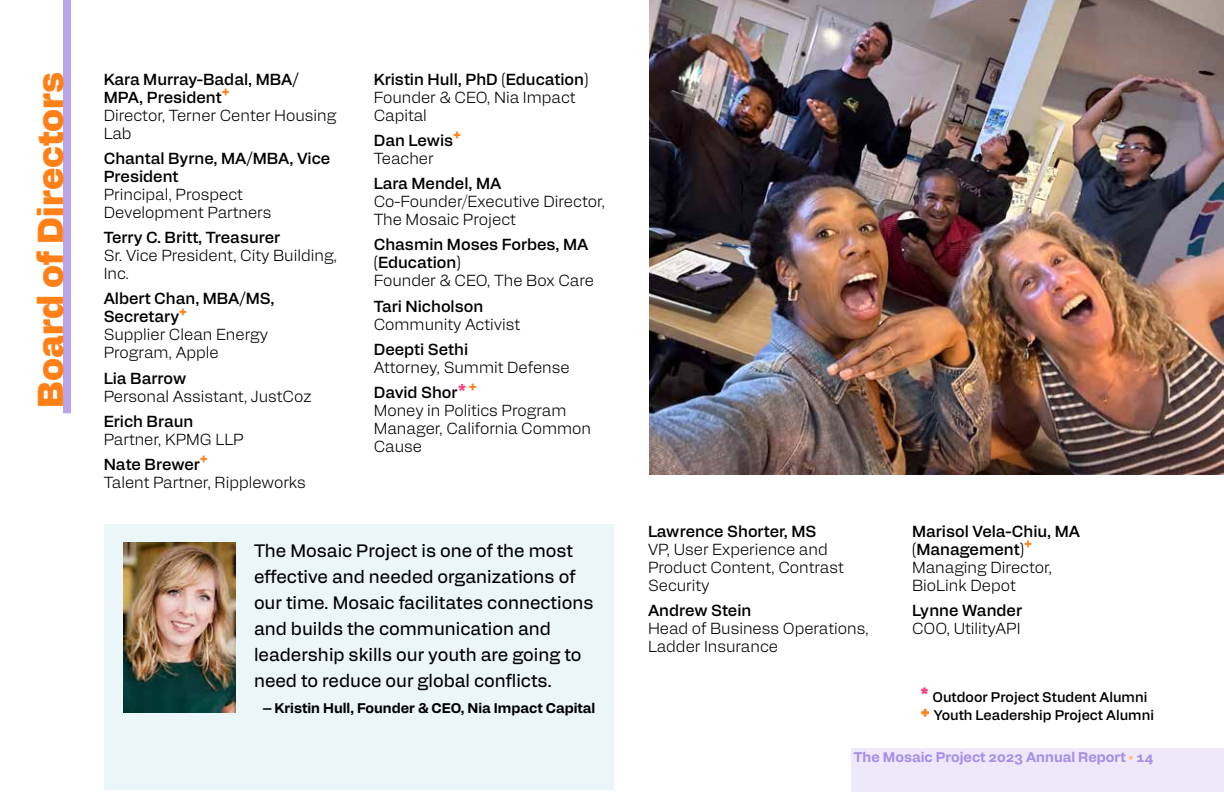
<style>
.page{position:relative;width:1224px;height:792px;background:#fff}
.page>*{position:absolute;margin:0;border:0;box-sizing:border-box;transform-origin:0 0}
.t1{font:900 36px "Alfabet";color:#ff8017}
.t2{font:18px/26px "Alfabet";color:#000}
.t3{font:300 16px/18px "Alfabet";color:#000}
.t4{font:500 16px/18px "Alfabet";color:#000}
.t5{font:500 14px/18px "Alfabet";color:#000}
.t6{font:700 14px "Alfabet";color:#000}
.t7{font:700 14px "Alfabet";color:#a88ee6}
.s1{font-weight:300}
.s2{font-weight:500}
.s3{font-weight:900;font-size:20px;color:#ff4081}
.s4{font-family:"Intro";font-weight:900;font-size:20px;color:#ff4081}
.s5{font-family:"Intro";font-weight:900;font-size:20px;color:#ff8017}
.s6{font-weight:900;font-size:12px;color:#ffbf8b}
</style>
<div class="page">
<div style="left:851px;top:749px;width:373px;height:43px;background:#eee8fa"></div>
<div style="left:63px;top:0;width:8px;height:413px;background:#baa4eb"></div>
<img style="left:649px;top:0;width:575px;height:475px">
<div style="left:104px;top:524px;width:509px;height:266px;background:#eaf6f8"></div>
<img style="left:124px;top:542px;width:112px;height:170px">
<h1 class="t1" style="left:24px;top:408px;width:338px;rotate:-90deg">Board of Directors</h1>
<p class="t4" style="left:104px;top:69px;width:234px">Kara Murray-Badal, MBA/<br>MPA, President<sup>+<br></sup><span class="s1">Director, Terner Center Housing<br>Lab</span></p>
<p class="t4" style="left:104px;top:148px;width:228px">Chantal Byrne, MA/MBA, Vice<br>President</p>
<p class="t3" style="left:104px;top:184px;width:169px">Principal, Prospect<br>Development Partners</p>
<p class="t4" style="left:104px;top:227px;width:178px">Terry C. Britt, Treasurer</p>
<p class="t3" style="left:104px;top:245px;width:235px">Sr. Vice President, City Building,<br>Inc.</p>
<p class="t3" style="left:104px;top:289px;width:172px"><span class="s2">Albert Chan, MBA/MS,<br>Secretary</span><sup>+<br></sup>Supplier Clean Energy<br>Program, Apple</p>
<p class="t4" style="left:104px;top:368px;width:84px">Lia Barrow</p>
<p class="t3" style="left:104px;top:386px;width:209px">Personal Assistant, JustCoz</p>
<p class="t4" style="left:104px;top:411px;width:91px">Erich Braun</p>
<p class="t3" style="left:104px;top:425px;width:142px;line-height:25.2px">Partner, KPMG LLP<br><span class="s2">Nate Brewer</span><sup>+</sup></p>
<p class="t3" style="left:104px;top:472px;width:204px">Talent Partner, Rippleworks</p>
<p class="t4" style="left:374px;top:69px;width:216px">Kristin Hull, PhD (Education)</p>
<p class="t3" style="left:374px;top:87px;width:203px">Founder &amp; CEO, Nia Impact<br>Capital</p>
<p class="t4" style="left:374px;top:130px;width:89px">Dan Lewis<sup>+<br></sup><span class="s1">Teacher</span></p>
<p class="t4" style="left:374px;top:173px;width:129px">Lara Mendel, MA</p>
<p class="t3" style="left:374px;top:191px;width:233px">Co-Founder/Executive Director,<br>The Mosaic Project</p>
<p class="t4" style="left:374px;top:235px;width:216px">Chasmin Moses Forbes, MA (Education)</p>
<p class="t3" style="left:374px;top:271px;width:222px">Founder &amp; CEO, The Box Care</p>
<p class="t4" style="left:374px;top:296px;width:111px">Tari Nicholson</p>
<p class="t3" style="left:374px;top:314px;width:148px">Community Activist</p>
<p class="t4" style="left:374px;top:339px;width:96px">Deepti Sethi</p>
<p class="t3" style="left:374px;top:353px;width:197px;line-height:25.2px">Attorney, Summit Defense<br><span class="s2">David Shor</span><span class="s3">*</span> <sup>+</sup></p>
<p class="t3" style="left:374px;top:400px;width:219px">Money in Politics Program<br>Manager, California Common<br>Cause</p>
<p class="t2" style="left:254px;top:536px;width:341px">The Mosaic Project is one of the most effective and needed organizations of our time. Mosaic facilitates connections and builds the communication and leadership skills our youth are going to need to reduce our global conflicts.</p>
<p class="t6" style="left:263px;top:697px;width:334px">– Kristin Hull, Founder &amp; CEO, Nia Impact Capital</p>
<p class="t4" style="left:648px;top:521px;width:170px">Lawrence Shorter, MS</p>
<p class="t3" style="left:648px;top:539px;width:197px">VP, User Experience and<br>Product Content, Contrast<br>Security</p>
<p class="t4" style="left:648px;top:600px;width:105px">Andrew Stein</p>
<p class="t3" style="left:648px;top:618px;width:222px">Head of Business Operations,<br>Ladder Insurance</p>
<p class="t4" style="left:912px;top:521px;width:170px">Marisol Vela-Chiu, MA (Management)<sup>+<br></sup><span class="s1">Managing Director,<br>BioLink Depot</span></p>
<p class="t4" style="left:912px;top:600px;width:112px">Lynne Wander</p>
<p class="t3" style="left:912px;top:618px;width:110px">COO, UtilityAPI</p>
<p class="t5" style="left:920px;top:687px;width:235px"><span class="s4">*</span> Outdoor Project Student Alumni <span class="s5">+</span> Youth Leadership Project Alumni</p>
<p class="t7" style="left:854px;top:747px;width:301px">The Mosaic Project 2023 Annual Report <span class="s6">•</span> 14</p>
</div>
